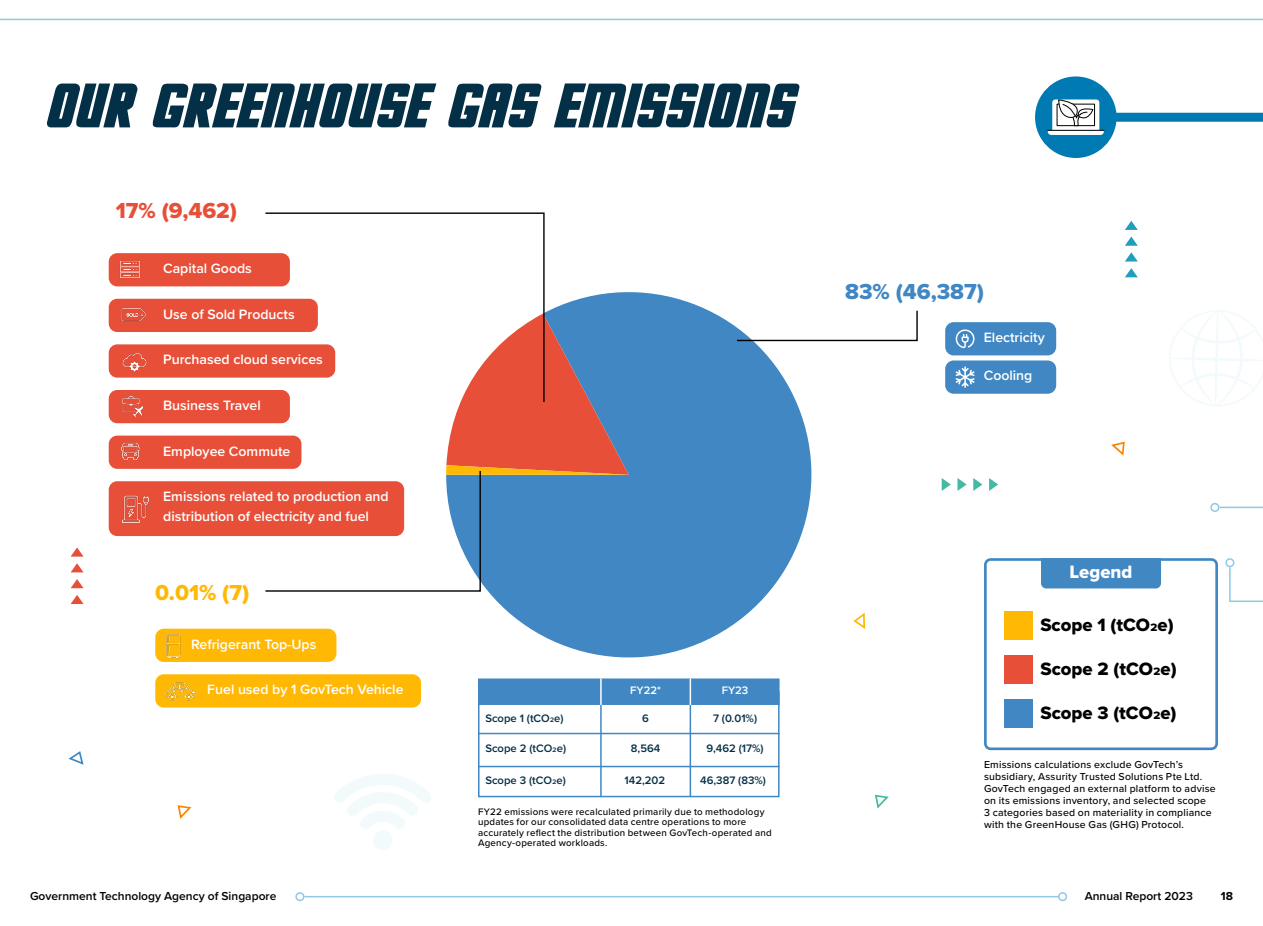
<style>
.page{position:relative;width:1263px;height:926px;background:#fff}
.page>*{position:absolute;margin:0;border:0;box-sizing:border-box;transform-origin:0 0}
.t1{font:60px "Hes Dead Jim";color:#033047}
.t2{font:22.5px "Proxima Nova Extrabld";color:#4087c4}
.t3{font:22.5px "Proxima Nova Extrabld";color:#e84f38}
.t4{font:22.5px "Proxima Nova Extrabld";color:#ffb803}
.t5{font:18.6px "Proxima Nova Extrabld";color:#000}
.t6{font:18.6px "Proxima Nova Extrabld";color:#fff}
.t7{font:600 14.1px/20.2px "Proxima Nova";color:#fff}
.t8{font:600 12px "Proxima Nova";color:#000}
.t9{font:700 12px "Proxima Nova";color:#000}
.t10{font:600 11.25px "Proxima Nova";color:#033047}
.t11{font:600 11.25px "Proxima Nova";color:#fff}
.t12{font:500 10.5px/12px "Proxima Nova";letter-spacing:.02em;color:#000}
.t13{font:500 9.75px/10.5px "Proxima Nova";letter-spacing:.02em;color:#000}
</style>
<div class="page">
<hr style="left:1219px;top:507px;width:44px;height:1px;background:#8fc9e6">
<div style="left:1210px;top:503px;width:9px;height:9px;border:2px solid #8fc9e6;border-radius:50%"></div>
<svg style="left:1229px;top:566px;width:34px;height:36px"></svg>
<div style="left:1225px;top:558px;width:9px;height:9px;border:2px solid #8fc9e6;border-radius:50%"></div>
<hr style="left:304px;top:896px;width:755px;height:1px;background:#8fc9e6">
<div style="left:1058px;top:892px;width:9px;height:9px;border:2px solid #8fc9e6;border-radius:50%"></div>
<div style="left:295px;top:892px;width:9px;height:9px;border:2px solid #8fc9e6;border-radius:50%"></div>
<div style="left:1035px;top:76px;width:81px;height:82px;background:#007ab3;border-radius:50%"></div>
<div style="left:1108px;top:113px;width:155px;height:9px;background:#007ab3"></div>
<svg style="left:1048px;top:99px;width:56px;height:36px"></svg>
<hr style="left:1048px;top:130px;width:56px;height:1px;background:#000">
<div style="left:984px;top:558px;width:234px;height:192px;border:3px solid #4087c4;border-radius:5px"></div>
<div style="left:1041px;top:558px;width:120px;height:30px;background:#4187c2"></div>
<div style="left:1004px;top:611px;width:28px;height:28px;background:#ffb803"></div>
<div style="left:1004px;top:655px;width:28px;height:28px;background:#e84f38"></div>
<div style="left:1004px;top:699px;width:28px;height:28px;background:#4087c4"></div>
<svg style="left:853px;top:612px;width:13px;height:17px"></svg>
<svg style="left:177px;top:805px;width:15px;height:14px"></svg>
<svg style="left:68px;top:751px;width:16px;height:14px"></svg>
<svg style="left:875px;top:794px;width:14px;height:15px"></svg>
<svg style="left:1111px;top:441px;width:14px;height:15px"></svg>
<svg style="left:71px;top:547px;width:13px;height:10px"></svg>
<svg style="left:71px;top:563px;width:13px;height:9px"></svg>
<svg style="left:71px;top:579px;width:13px;height:9px"></svg>
<svg style="left:71px;top:595px;width:13px;height:9px"></svg>
<svg style="left:989px;top:478px;width:9px;height:13px"></svg>
<svg style="left:973px;top:478px;width:9px;height:13px"></svg>
<svg style="left:957px;top:478px;width:10px;height:13px"></svg>
<svg style="left:942px;top:478px;width:9px;height:13px"></svg>
<svg style="left:1125px;top:221px;width:13px;height:9px"></svg>
<svg style="left:1125px;top:237px;width:13px;height:9px"></svg>
<svg style="left:1125px;top:252px;width:13px;height:9px"></svg>
<svg style="left:1125px;top:268px;width:13px;height:9px"></svg>
<svg style="left:489px;top:292px;width:323px;height:391px;fill:#4087c4"></svg>
<svg style="left:264px;top:212px;width:281px;height:101px"></svg>
<svg style="left:736px;top:309px;width:182px;height:33px"></svg>
<div style="left:945px;top:322px;width:111px;height:33px;background:#4087c4;border-radius:8px"></div>
<svg style="left:955px;top:329px;width:20px;height:19px"></svg>
<div style="left:945px;top:360px;width:111px;height:34px;background:#4087c4;border-radius:8px"></div>
<svg style="left:955px;top:366px;width:19px;height:22px"></svg>
<div style="left:155px;top:629px;width:181px;height:33px;background:#ffb804;border-radius:8px"></div>
<img style="left:166px;top:634px;width:15px;height:25px">
<div style="left:155px;top:674px;width:266px;height:33px;background:#ffb804;border-radius:8px"></div>
<img style="left:165px;top:682px;width:31px;height:19px">
<div style="left:109px;top:253px;width:181px;height:33px;background:#e84f38;border-radius:8px"></div>
<img style="left:120px;top:260px;width:20px;height:19px">
<div style="left:109px;top:390px;width:181px;height:33px;background:#e84f38;border-radius:8px"></div>
<img style="left:122px;top:396px;width:22px;height:21px">
<div style="left:109px;top:436px;width:192px;height:33px;background:#e84f38;border-radius:8px"></div>
<img style="left:121px;top:442px;width:19px;height:19px">
<div style="left:109px;top:481px;width:295px;height:55px;background:#e84f38;border-radius:8px"></div>
<img style="left:122px;top:495px;width:28px;height:28px">
<div style="left:109px;top:299px;width:209px;height:33px;background:#e84f38;border-radius:8px"></div>
<img style="left:121px;top:308px;width:26px;height:14px">
<div style="left:109px;top:344px;width:226px;height:34px;background:#e84f38;border-radius:8px"></div>
<img style="left:122px;top:353px;width:25px;height:19px">
<div style="left:478px;top:678px;width:301px;height:27px;background:#4087c4;border:2px solid #4087c4"></div>
<div style="left:478px;top:691px;width:301px;height:106px;border:2px solid #4087c4"></div>
<hr style="left:600px;top:705px;width:2px;height:91px;background:#4087c4">
<hr style="left:600px;top:678px;width:2px;height:27px;background:#fff">
<hr style="left:690px;top:705px;width:1px;height:91px;background:#4087c4">
<svg style="left:690px;top:678px;width:1px;height:27px"></svg>
<hr style="left:478px;top:733px;width:301px;height:1px;background:#4087c4">
<hr style="left:478px;top:766px;width:301px;height:1px;background:#4087c4">
<svg style="left:264px;top:313px;width:365px;height:279px"></svg>
<hr style="left:0;top:19px;width:1263px;height:1px;background:#8fc9e6">
<h1 class="t1" style="left:45px;top:79px;width:749px">OUR GREENHOUSE GAS EMISSIONS</h1>
<h2 class="t3" style="left:116px;top:194px;width:123px">17% (9,462)</h2>
<h3 class="t7" style="left:163px;top:258px;width:90px">Capital Goods</h3>
<h3 class="t7" style="left:163px;top:303px;width:133px">Use of Sold Products</h3>
<h3 class="t7" style="left:163px;top:349px;width:161px">Purchased cloud services</h3>
<h3 class="t7" style="left:163px;top:395px;width:99px">Business Travel</h3>
<h3 class="t7" style="left:163px;top:440px;width:129px">Employee Commute</h3>
<h3 class="t7" style="left:163px;top:486px;width:227px">Emissions related to production and distribution of electricity and fuel</h3>
<h2 class="t4" style="left:155px;top:575px;width:96px">0.01% (7)</h2>
<h3 class="t7" style="left:191px;top:633px;width:127px">Refrigerant Top-Ups</h3>
<h3 class="t7" style="left:207px;top:679px;width:198px">Fuel used by 1 GovTech Vehicle</h3>
<p class="t10" style="left:485px;top:709px;width:80px">Scope 1 (tCO2e)</p>
<p class="t10" style="left:485px;top:740px;width:82px">Scope 2 (tCO2e)</p>
<p class="t10" style="left:485px;top:771px;width:82px">Scope 3 (tCO2e)</p>
<p class="t11" style="left:630px;top:682px;width:32px">FY22*</p>
<p class="t11" style="left:722px;top:682px;width:28px">FY23</p>
<p class="t10" style="left:642px;top:709px;width:8px">6</p>
<p class="t10" style="left:631px;top:740px;width:31px">8,564</p>
<p class="t10" style="left:625px;top:771px;width:42px">142,202</p>
<p class="t10" style="left:713px;top:709px;width:46px">7 (0.01%)</p>
<p class="t10" style="left:706px;top:740px;width:58px">9,462 (17%)</p>
<p class="t10" style="left:700px;top:771px;width:67px">46,387 (83%)</p>
<p class="t13" style="left:478px;top:806px;width:295px">FY22 emissions were recalculated primarily due to methodology updates for our consolidated data centre operations to more accurately reflect the distribution between GovTech-operated and Agency-operated workloads.</p>
<h2 class="t2" style="left:845px;top:275px;width:140px">83% (46,387)</h2>
<h3 class="t7" style="left:984px;top:327px;width:63px">Electricity</h3>
<h3 class="t7" style="left:984px;top:365px;width:50px">Cooling</h3>
<h3 class="t6" style="left:1069px;top:558px;width:64px">Legend</h3>
<h3 class="t5" style="left:1040px;top:610px;width:135px">Scope 1 (tCO2e)</h3>
<h3 class="t5" style="left:1040px;top:655px;width:138px">Scope 2 (tCO2e)</h3>
<h3 class="t5" style="left:1040px;top:699px;width:138px">Scope 3 (tCO2e)</h3>
<p class="t12" style="left:984px;top:758px;width:233px">Emissions calculations exclude GovTech’s subsidiary, Assurity Trusted Solutions Pte Ltd.<br>GovTech engaged an external platform to advise on its emissions inventory, and selected scope<br>3 categories based on materiality in compliance with the GreenHouse Gas (GHG) Protocol.</p>
<p class="t8" style="left:30px;top:887px;width:248px">Government Technology Agency of Singapore</p>
<p class="t8" style="left:1085px;top:887px;width:110px">Annual Report 2023</p>
<p class="t9" style="left:1221px;top:887px;width:14px">18</p>
</div>
